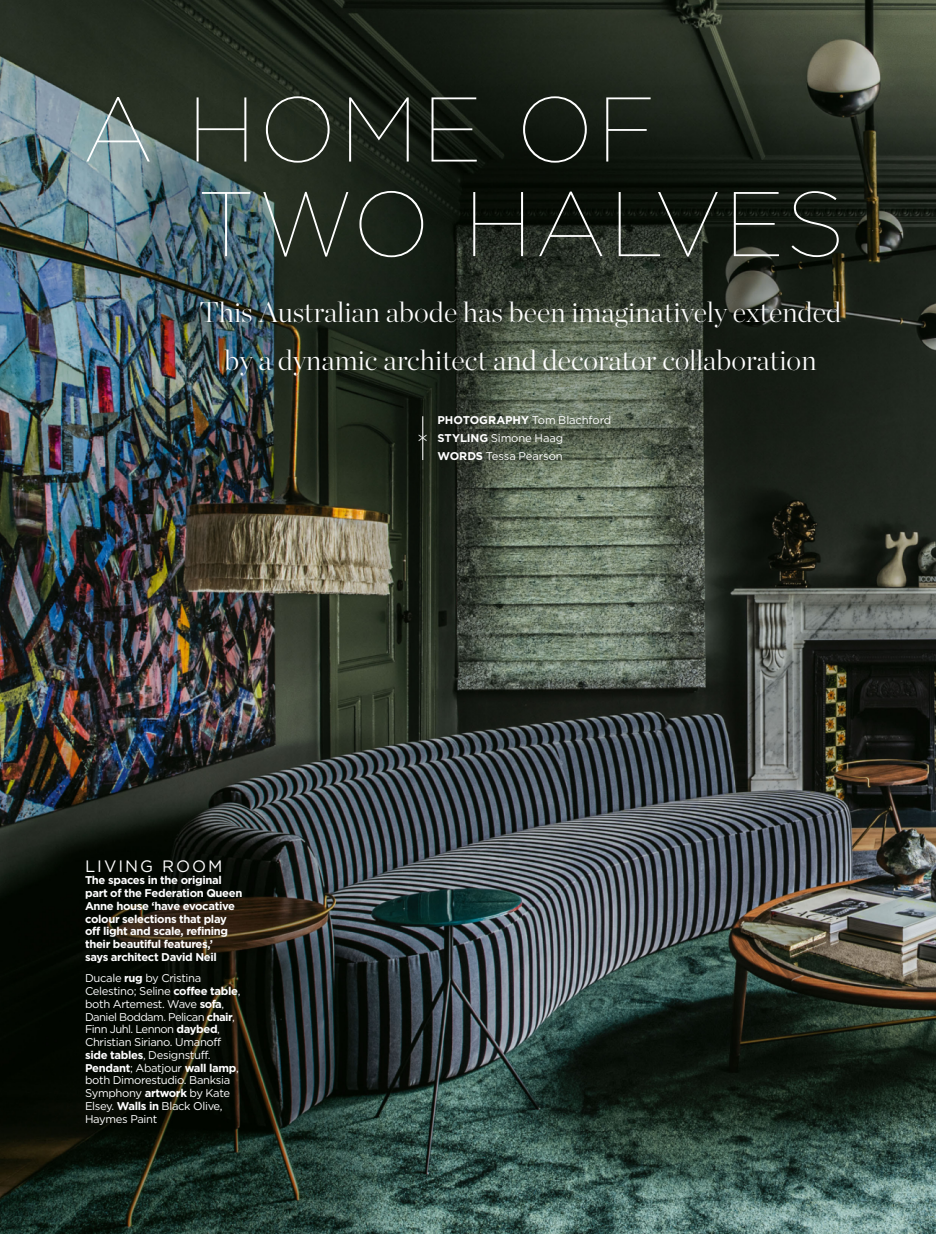
<style>
.page{position:relative;width:936px;height:1234px;background:#fff}
.page>*{position:absolute;margin:0;border:0;box-sizing:border-box;transform-origin:0 0}
.t1{font:100 91.5px/94.5px "Gotham";letter-spacing:.035em;color:#fff}
.t2{font:200 28.5px/48px "Chronicle Display";color:#fff;text-align:center}
.t3{font:16.5px "Gotham";letter-spacing:.12em;color:#fff}
.t4{font:11.25px/12.8px "Gotham";letter-spacing:-.03em;color:#fff}
.t5{font:700 11.25px/12.8px "Gotham";letter-spacing:-.03em;color:#fff}
.t6{font:11.25px/18px "Gotham";letter-spacing:-.01em;color:#fff}
.t7{font:11.25px "Gotham";letter-spacing:-.03em;color:#fff;scale:.95 1}
.s1{font-weight:700}
</style>
<div class="page">
<img style="left:0;top:0;width:935px;height:1233px">
<hr style="left:422px;top:416px;width:1px;height:44px;background:#fff">
<h1 class="t1" style="left:199px;top:79px;width:647px;text-indent:-116px">A HOME OF<br>TWO HALVES</h1>
<h2 class="t2" style="left:199px;top:285px;width:643px">This Australian abode has been imaginatively extended by a dynamic architect and decorator collaboration</h2>
<h3 class="t3" style="left:85px;top:855px;width:139px">LIVING ROOM</h3>
<p class="t5" style="left:85px;top:873px;width:159px">The spaces in the original part of the Federation Queen<br>Anne house ‘have evocative colour selections that play off light and scale, refining their beautiful features,’<br>says architect David Neil</p>
<p class="t4" style="left:85px;top:971px;width:157px">Ducale <span class="s1">rug</span> by Cristina<br>Celestino; Seline <span class="s1">coffee table</span>, both Artemest. Wave <span class="s1">sofa</span>,<br>Daniel Boddam. Pelican <span class="s1">chair</span>,<br>Finn Juhl. Lennon <span class="s1">daybed</span>,<br>Christian Siriano. Umanoff <span class="s1">side tables</span>, Designstuff.<br><span class="s1">Pendant</span>; Abatjour <span class="s1">wall lamp</span>, both Dimorestudio. Banksia<br>Symphony <span class="s1">artwork</span> by Kate<br>Elsey. <span class="s1">Walls in</span> Black Olive,<br>Haymes Paint</p>
<p class="t7" style="left:430px;top:434px;width:10px;rotate:90deg">X</p>
<p class="t6" style="left:437px;top:411px;width:175px"><span class="s1">PHOTOGRAPHY</span> Tom Blachford<br><span class="s1">STYLING</span> Simone Haag<br><span class="s1">WORDS</span> Tessa Pearson</p>
</div>
